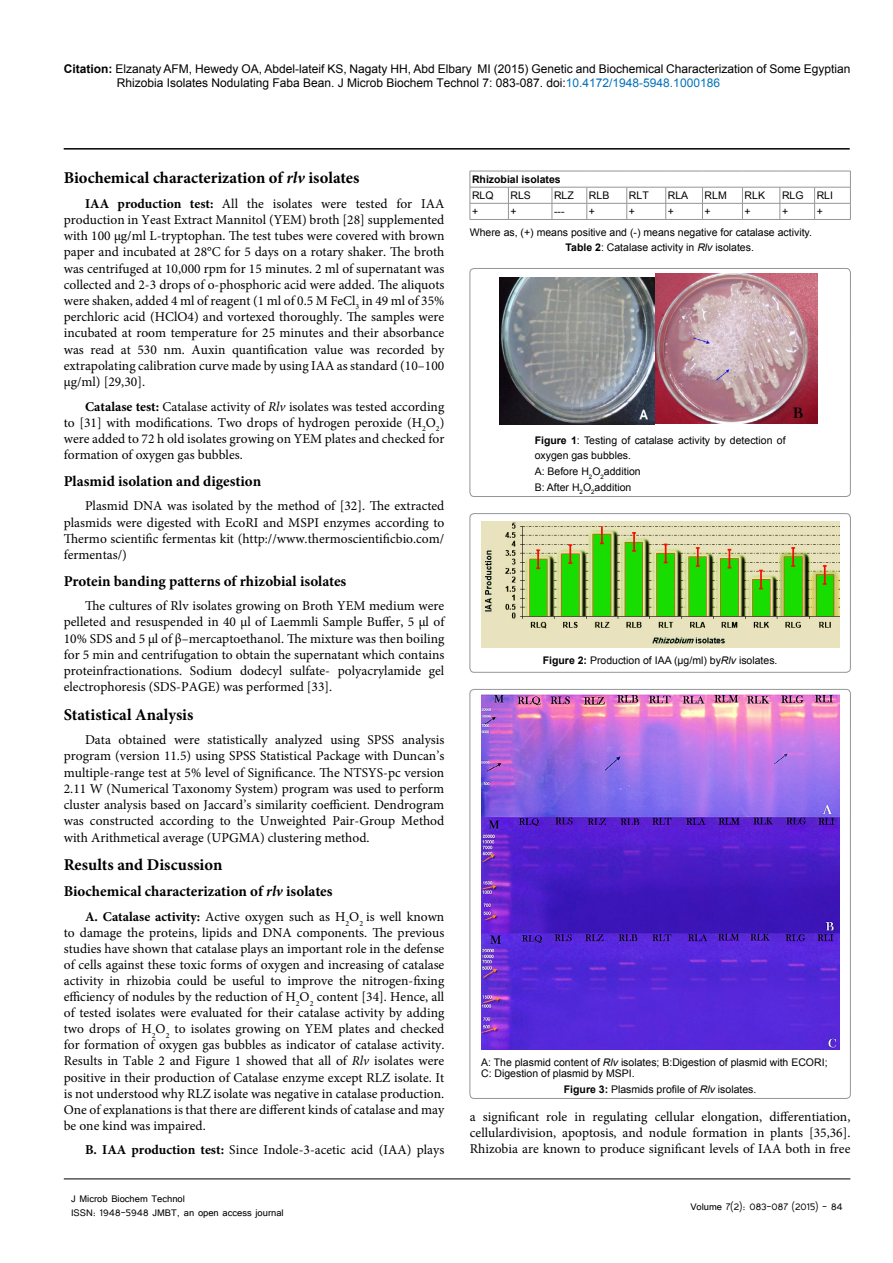
<style>
.page{position:relative;width:893px;height:1263px;background:#fff}
.page>*{position:absolute;margin:0;border:0;box-sizing:border-box;transform-origin:0 0}
.Hedding{font:700 16.5px "Minion Pro";color:#000}
.Sub-Hedding{font:700 15px "Minion Pro";color:#000}
.Body_Text_2{font:13.5px/16.2px "Minion Pro";color:#000;text-align:justify}
.Body_Text{font:13.5px/16.2px "Minion Pro";color:#000;text-align:justify}
.t1{font:12px/14.4px "Arial";color:#000}
.t2{font:12px "Tunga";color:#000}
.Body_Text-2{font:10.5px/15.8px "Arial";color:#000}
.heading_4{font:10.5px "Arial";color:#000}
.heading_4-2{font:700 10.5px "Arial";color:#000}
.s1{font-weight:700}
.s2{color:#0072bc}
.s3{font-style:italic}
</style>
<div class="page">
<hr style="left:64px;top:148px;width:786px;height:2px;background:#000">
<hr style="left:64px;top:1179px;width:786px;height:1px;background:#000">
<svg style="left:470px;top:171px;width:381px;height:48px"></svg>
<hr style="left:470px;top:219px;width:38px;height:1px;background:#939598">
<hr style="left:508px;top:219px;width:44px;height:1px;background:#939598">
<hr style="left:552px;top:219px;width:35px;height:1px;background:#939598">
<hr style="left:587px;top:219px;width:40px;height:1px;background:#939598">
<hr style="left:627px;top:219px;width:39px;height:1px;background:#939598">
<hr style="left:666px;top:219px;width:36px;height:1px;background:#939598">
<hr style="left:702px;top:219px;width:40px;height:1px;background:#939598">
<hr style="left:742px;top:219px;width:38px;height:1px;background:#939598">
<hr style="left:780px;top:219px;width:35px;height:1px;background:#939598">
<hr style="left:815px;top:219px;width:35px;height:1px;background:#939598">
<div style="left:470px;top:268px;width:380px;height:228px;border:1px solid #939598;border-radius:4px"></div>
<img style="left:500px;top:277px;width:154px;height:148px">
<img style="left:655px;top:274px;width:162px;height:150px">
<div style="left:470px;top:513px;width:380px;height:159px;border:1px solid #939598;border-radius:4px"></div>
<img style="left:481px;top:521px;width:358px;height:126px">
<div style="left:470px;top:689px;width:380px;height:409px;border:1px solid #939598;border-radius:4px"></div>
<img style="left:481px;top:695px;width:358px;height:354px">
<p class="t1" style="left:117px;top:61px;width:735px;text-indent:-53px"><span class="s1">Citation:</span> Elzanaty AFM, Hewedy OA, Abdel-lateif KS, Nagaty HH, Abd Elbary MI (2015) Genetic and Biochemical Characterization of Some Egyptian<br>Rhizobia Isolates Nodulating Faba Bean. J Microb Biochem Technol 7: 083-087. doi:<span class="s2">10.4172/1948-5948.1000186</span></p>
<p class="Hedding" style="left:64px;top:166px;width:297px">Biochemical characterization of <span class="s3">rlv</span> isolates</p>
<p class="Body_Text_2" style="left:64px;top:195px;width:382px;text-indent:21px"><span class="s1">IAA production test:</span> All the isolates were tested for IAA production in Yeast Extract Mannitol (YEM) broth [28] supplemented with 100 µg/ml L-tryptophan. The test tubes were covered with brown paper and incubated at 28°C for 5 days on a rotary shaker. The broth was centrifuged at 10,000 rpm for 15 minutes. 2 ml of supernatant was collected and 2-3 drops of o-phosphoric acid were added. The aliquots were shaken, added 4 ml of reagent (1 ml of 0.5 M FeCl<sub>3</sub> in 49 ml of 35% perchloric acid (HClO4) and vortexed thoroughly. The samples were incubated at room temperature for 25 minutes and their absorbance was read at 530 nm. Auxin quantification value was recorded by extrapolating calibration curve made by using IAA as standard (10–100 µg/ml) [29,30].</p>
<p class="Body_Text_2" style="left:64px;top:398px;width:382px;text-indent:21px"><span class="s1">Catalase test:</span> Catalase activity of <span class="s3">Rlv</span> isolates was tested according to [31] with modifications. Two drops of hydrogen peroxide (H<sub>2</sub>O<sub>2</sub>) were added to 72 h old isolates growing on YEM plates and checked for formation of oxygen gas bubbles.</p>
<p class="Sub-Hedding" style="left:64px;top:470px;width:199px">Plasmid isolation and digestion</p>
<p class="Body_Text_2" style="left:64px;top:498px;width:382px;text-indent:21px">Plasmid DNA was isolated by the method of [32]. The extracted plasmids were digested with EcoRI and MSPI enzymes according to Thermo scientific fermentas kit (http://www.thermoscientificbio.com/ fermentas/)</p>
<p class="Sub-Hedding" style="left:64px;top:570px;width:284px">Protein banding patterns of rhizobial isolates</p>
<p class="Body_Text" style="left:64px;top:598px;width:382px;text-indent:21px">The cultures of Rlv isolates growing on Broth YEM medium were pelleted and resuspended in 40 μl of Laemmli Sample Buffer, 5 μl of 10% SDS and 5 μl of β–mercaptoethanol. The mixture was then boiling for 5 min and centrifugation to obtain the supernatant which contains proteinfractionations. Sodium dodecyl sulfate- polyacrylamide gel electrophoresis (SDS-PAGE) was performed [33].</p>
<p class="Hedding" style="left:64px;top:703px;width:131px">Statistical Analysis</p>
<p class="Body_Text_2" style="left:64px;top:732px;width:382px;text-indent:21px">Data obtained were statistically analyzed using SPSS analysis program (version 11.5) using SPSS Statistical Package with Duncan’s multiple-range test at 5% level of Significance. The NTSYS-pc version 2.11 W (Numerical Taxonomy System) program was used to perform cluster analysis based on Jaccard’s similarity coefficient. Dendrogram was constructed according to the Unweighted Pair-Group Method with Arithmetical average (UPGMA) clustering method.</p>
<p class="Hedding" style="left:64px;top:853px;width:160px">Results and Discussion</p>
<p class="Sub-Hedding" style="left:64px;top:881px;width:270px">Biochemical characterization of <span class="s3">rlv</span> isolates</p>
<p class="Body_Text_2" style="left:64px;top:909px;width:382px;text-indent:21px"><span class="s1">A. Catalase activity:</span> Active oxygen such as H<sub>2</sub>O<sub>2</sub> is well known to damage the proteins, lipids and DNA components. The previous studies have shown that catalase plays an important role in the defense of cells against these toxic forms of oxygen and increasing of catalase activity in rhizobia could be useful to improve the nitrogen-fixing efficiency of nodules by the reduction of H<sub>2</sub>O<sub>2</sub> content [34]. Hence, all of tested isolates were evaluated for their catalase activity by adding two drops of H<sub>2</sub>O<sub>2</sub> to isolates growing on YEM plates and checked for formation of oxygen gas bubbles as indicator of catalase activity.<br>Results in Table 2 and Figure 1 showed that all of <span class="s3">Rlv</span> isolates were positive in their production of Catalase enzyme except RLZ isolate. It is not understood why RLZ isolate was negative in catalase production.<br>One of explanations is that there are different kinds of catalase and may be one kind was impaired.</p>
<p class="Body_Text_2" style="left:85px;top:1142px;width:361px"><span class="s1">B. IAA production test:</span> Since Indole-3-acetic acid (IAA) plays</p>
<p class="t2" style="left:71px;top:1190px;width:115px">J Microb Biochem Technol</p>
<p class="t2" style="left:71px;top:1205px;width:214px">ISSN: 1948-5948 JMBT, an open access journal</p>
<p class="heading_4-2" style="left:472px;top:172px;width:90px">Rhizobial isolates</p>
<p class="Body_Text-2" style="left:472px;top:188px;width:23px">RLQ</p>
<p class="Body_Text-2" style="left:511px;top:188px;width:22px">RLS</p>
<p class="Body_Text-2" style="left:554px;top:188px;width:21px">RLZ</p>
<p class="Body_Text-2" style="left:589px;top:188px;width:22px">RLB</p>
<p class="Body_Text-2" style="left:629px;top:188px;width:21px">RLT</p>
<p class="Body_Text-2" style="left:668px;top:188px;width:22px">RLA</p>
<p class="Body_Text-2" style="left:705px;top:188px;width:24px">RLM</p>
<p class="Body_Text-2" style="left:745px;top:188px;width:22px">RLK</p>
<p class="Body_Text-2" style="left:782px;top:188px;width:23px">RLG</p>
<p class="Body_Text-2" style="left:817px;top:188px;width:18px">RLI</p>
<p class="Body_Text-2" style="left:472px;top:204px;width:8px">+</p>
<p class="Body_Text-2" style="left:511px;top:204px;width:8px">+</p>
<p class="Body_Text-2" style="left:554px;top:204px;width:12px">---</p>
<p class="Body_Text-2" style="left:589px;top:204px;width:8px">+</p>
<p class="Body_Text-2" style="left:629px;top:204px;width:8px">+</p>
<p class="Body_Text-2" style="left:668px;top:204px;width:8px">+</p>
<p class="Body_Text-2" style="left:705px;top:204px;width:8px">+</p>
<p class="Body_Text-2" style="left:745px;top:204px;width:8px">+</p>
<p class="Body_Text-2" style="left:782px;top:204px;width:8px">+</p>
<p class="Body_Text-2" style="left:817px;top:204px;width:8px">+</p>
<p class="heading_4" style="left:470px;top:225px;width:344px">Where as, (+) means positive and (-) means negative for catalase activity.</p>
<p class="heading_4" style="left:566px;top:241px;width:190px"><span class="s1">Table 2</span>: Catalase activity in <span class="s3">Rlv</span> isolates.</p>
<p class="Body_Text-2" style="left:535px;top:432px;width:252px"><span class="s1">Figure 1</span>: Testing of catalase activity by detection of oxygen gas bubbles.</p>
<p class="Body_Text-2" style="left:535px;top:464px;width:108px">A: Before H<sub>2</sub>O<sub>2</sub>addition</p>
<p class="Body_Text-2" style="left:535px;top:479px;width:98px">B: After H<sub>2</sub>O<sub>2</sub>addition</p>
<p class="Body_Text-2" style="left:543px;top:652px;width:236px"><span class="s1">Figure 2:</span> Production of IAA (µg/ml) by<span class="s3">Rlv</span> isolates.</p>
<p class="Body_Text-2" style="left:481px;top:1056px;width:348px;line-height:11.6px">A: The plasmid content of <span class="s3">Rlv</span> isolates; B:Digestion of plasmid with ECORI;<br>C: Digestion of plasmid by MSPI.</p>
<p class="Body_Text-2" style="left:564px;top:1081px;width:194px"><span class="s1">Figure 3:</span> Plasmids profile of <span class="s3">Rlv</span> isolates.</p>
<p class="Body_Text_2" style="left:470px;top:1109px;width:382px">a significant role in regulating cellular elongation, differentiation, cellulardivision, apoptosis, and nodule formation in plants [35,36].<br>Rhizobia are known to produce significant levels of IAA both in free</p>
<p class="t2" style="left:690px;top:1199px;width:154px">Volume 7(2): 083-087 (2015) - 84</p>
</div>
